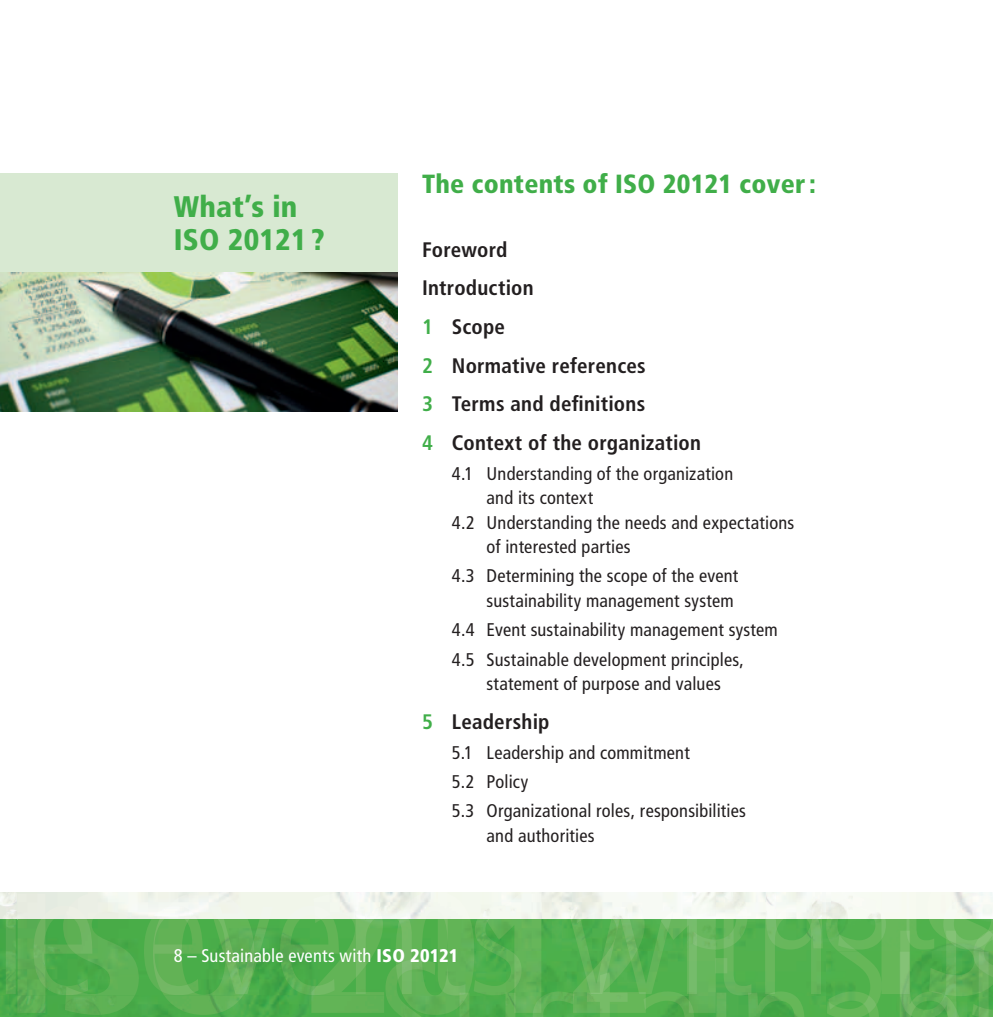
<style>
.page{position:relative;width:993px;height:1017px;background:#fff}
.page>*{position:absolute;margin:0;border:0;box-sizing:border-box;transform-origin:0 0}
.t1{font:900 condensed 29.75px/33.2px "Frutiger";letter-spacing:.01em;color:#40ae49}
.t2{font:900 condensed 26.25px "Frutiger";letter-spacing:.01em;color:#40ae49}
.t3{font:700 condensed 21px/38.7px "Frutiger";letter-spacing:.01em;color:#231f20}
.t4{font:condensed 18.38px/29.4px "Frutiger";letter-spacing:.01em;color:#231f20}
.t5{font:condensed 18.38px "Frutiger";letter-spacing:.01em;color:#fff}
.s1{color:#40ae49}
.s2{font-weight:900}
</style>
<div class="page">
<img style="left:830px;top:949px;width:51px;height:3px">
<img style="left:715px;top:893px;width:277px;height:26px">
<img style="left:830px;top:919px;width:51px;height:30px">
<img style="left:385px;top:995px;width:440px;height:22px">
<img style="left:825px;top:952px;width:167px;height:65px">
<img style="left:0;top:893px;width:17px;height:26px">
<img style="left:0;top:919px;width:825px;height:76px">
<svg style="left:825px;top:949px;width:5px;height:3px"></svg>
<img style="left:715px;top:919px;width:110px;height:30px">
<img style="left:825px;top:919px;width:5px;height:30px">
<img style="left:715px;top:952px;width:110px;height:43px">
<img style="left:825px;top:952px;width:5px;height:43px">
<img style="left:881px;top:949px;width:111px;height:3px">
<img style="left:881px;top:919px;width:111px;height:30px">
<img style="left:881px;top:952px;width:111px;height:44px">
<img style="left:17px;top:893px;width:698px;height:122px">
<img style="left:385px;top:995px;width:330px;height:20px">
<img style="left:17px;top:919px;width:698px;height:76px">
<svg style="left:691px;top:892px;width:129px;height:1px"></svg>
<img style="left:691px;top:919px;width:24px;height:30px">
<img style="left:385px;top:952px;width:330px;height:43px">
<div style="left:0;top:174px;width:397px;height:99px;background:#d8e9d2"></div>
<img style="left:0;top:273px;width:397px;height:139px">
<h1 class="t1" style="left:174px;top:190px;width:152px">What’s in<br>ISO 20121 ?</h1>
<h2 class="t2" style="left:422px;top:168px;width:395px">The contents of ISO 20121 cover :</h2>
<p class="t3" style="left:422px;top:230px;width:280px">Foreword<br>Introduction<br><span class="s1">1</span> Scope<br><span class="s1">2</span> Normative references<br><span class="s1">3</span> Terms and definitions<br><span class="s1">4</span> Context of the organization</p>
<p class="t4" style="left:451px;top:459px;width:283px">4.1 Understanding of the organization</p>
<p class="t4" style="left:486px;top:483px;width:108px">and its context</p>
<p class="t4" style="left:451px;top:508px;width:344px">4.2 Understanding the needs and expectations</p>
<p class="t4" style="left:486px;top:532px;width:146px">of interested parties</p>
<p class="t4" style="left:451px;top:564px;width:288px;line-height:24.5px;text-align:right">4.3 Determining the scope of the event sustainability management system</p>
<p class="t4" style="left:451px;top:615px;width:327px">4.4 Event sustainability management system<br>4.5 Sustainable development principles,</p>
<p class="t4" style="left:486px;top:669px;width:236px">statement of purpose and values</p>
<p class="t3" style="left:422px;top:702px;width:129px"><span class="s1">5</span> Leadership</p>
<p class="t4" style="left:451px;top:738px;width:296px">5.1 Leadership and commitment<br>5.2 Policy<br>5.3 Organizational roles, responsibilities</p>
<p class="t4" style="left:486px;top:821px;width:110px">and authorities</p>
<p class="t5" style="left:174px;top:945px;width:286px">8 – Sustainable events with <span class="s2">ISO 20121</span></p>
</div>
